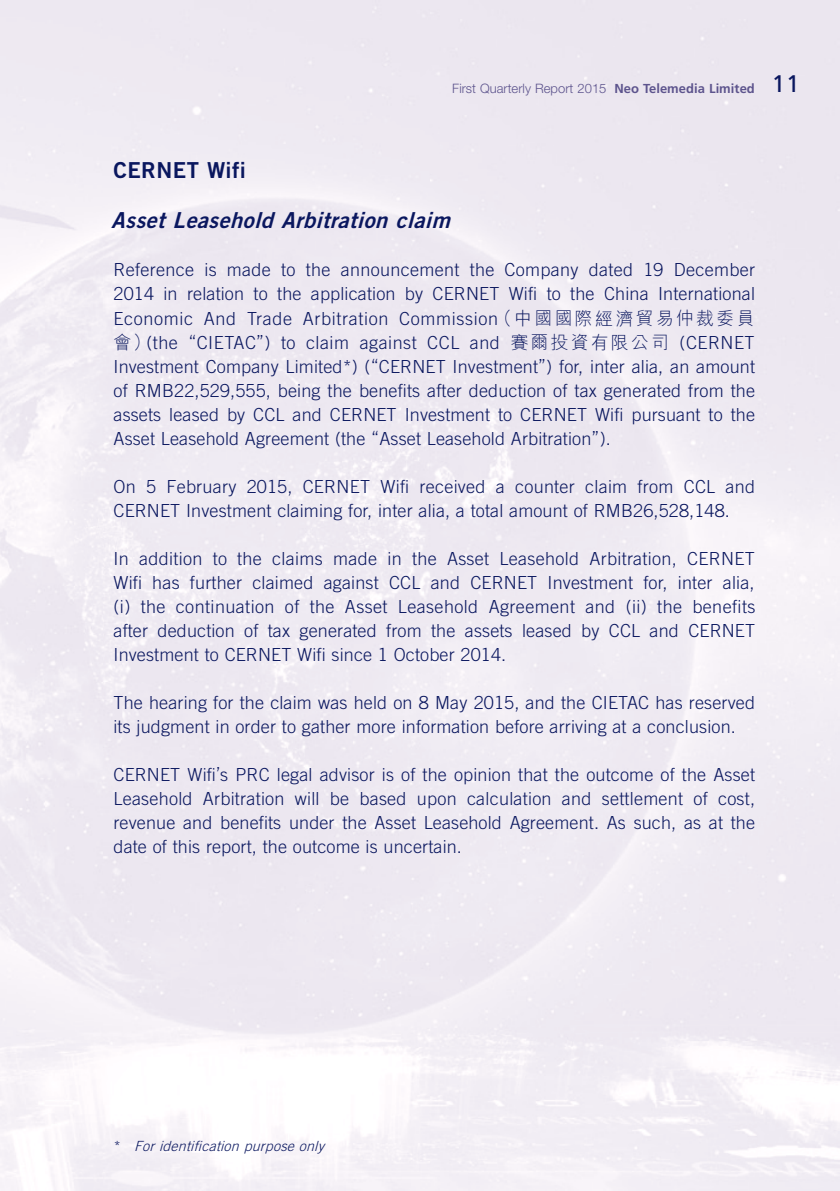
<style>
.page{position:relative;width:840px;height:1191px;background:#fff}
.page>*{position:absolute;margin:0;border:0;box-sizing:border-box;transform-origin:0 0}
.Heading_3{font:italic 22px "Trade Gothic LT Std Bd 2";color:#0a175f}
.Heading_2{font:22px "Trade Gothic LT Std Bd 2";letter-spacing:.02em;color:#0a175f}
.Body_Text{font:300 18px/24px "Trade Gothic LT Std";letter-spacing:.01em;color:#0a175f;text-align:justify}
.t1{font:italic 300 14px "Trade Gothic LT Std";color:#0a175f}
.t2{font:300 13px "Helvetica Neue LT Std";letter-spacing:.005em;color:#5d548d}
.s1{font-family:"Frutiger LT Std";font-weight:700}
.s2{font-family:"Frutiger LT Std";font-weight:400;font-size:24px;color:#0a175f}
.s3{font-family:"M Hei HK"}
.s4{font-style:normal}
</style>
<div class="page">
<p class="t2" style="left:452px;top:80px;width:348px">First Quarterly Report 2015 <span class="s1">Neo Telemedia Limited</span> <span class="s2">11</span></p>
<p class="Heading_2" style="left:113px;top:157px;width:134px">CERNET Wifi</p>
<p class="Heading_3" style="left:111px;top:207px;width:347px">Asset Leasehold Arbitration claim</p>
<p class="Body_Text" style="left:113px;top:258px;width:642px">Reference is made to the announcement the Company dated 19 December 2014 in relation to the application by CERNET Wifi to the China International Economic And Trade Arbitration Commission<span class="s3">（中國國際經濟貿易仲裁委員會）</span>(the “CIETAC”) to claim against CCL and <span class="s3">賽爾投資有限公司</span> (CERNET Investment Company Limited*) (“CERNET Investment”) for, inter alia, an amount of RMB22,529,555, being the benefits after deduction of tax generated from the assets leased by CCL and CERNET Investment to CERNET Wifi pursuant to the Asset Leasehold Agreement (the “Asset Leasehold Arbitration”).</p>
<p class="Body_Text" style="left:113px;top:474px;width:642px">On 5 February 2015, CERNET Wifi received a counter claim from CCL and<br>CERNET Investment claiming for, inter alia, a total amount of RMB26,528,148.</p>
<p class="Body_Text" style="left:113px;top:546px;width:643px">In addition to the claims made in the Asset Leasehold Arbitration, CERNET Wifi has further claimed against CCL and CERNET Investment for, inter alia, (i) the continuation of the Asset Leasehold Agreement and (ii) the benefits after deduction of tax generated from the assets leased by CCL and CERNET Investment to CERNET Wifi since 1 October 2014.</p>
<p class="Body_Text" style="left:113px;top:690px;width:642px">The hearing for the claim was held on 8 May 2015, and the CIETAC has reserved its judgment in order to gather more information before arriving at a conclusion.</p>
<p class="Body_Text" style="left:113px;top:762px;width:642px">CERNET Wifi’s PRC legal advisor is of the opinion that the outcome of the Asset Leasehold Arbitration will be based upon calculation and settlement of cost, revenue and benefits under the Asset Leasehold Agreement. As such, as at the date of this report, the outcome is uncertain.</p>
<p class="t1" style="left:114px;top:1137px;width:216px"><span class="s4">*</span> For identification purpose only</p>
</div>
